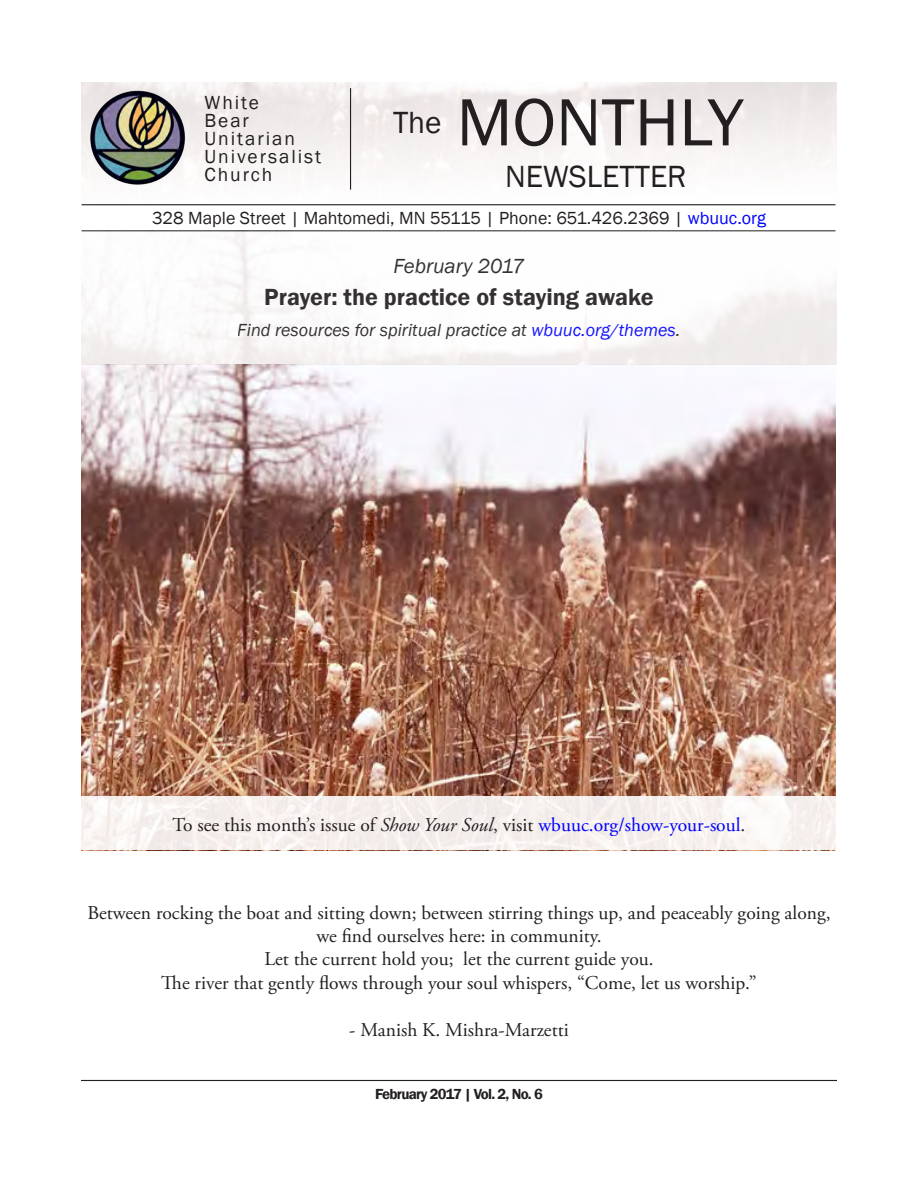
<style>
.page{position:relative;width:918px;height:1188px;background:#fff}
.page>*{position:absolute;margin:0;border:0;box-sizing:border-box;transform-origin:0 0}
.t1{font:69px "Franklin Gothic";color:#231f20}
.t2{font:31.5px "Franklin Gothic";color:#231f20}
.t3{font:600 24px "Franklin Gothic";color:#231f20}
.t4{font:italic 21px "Franklin Gothic";color:#231f20}
.t5{font:19.5px "Adobe Garamond Pro";color:#231f20}
.t6{font:19.5px "Franklin Gothic";letter-spacing:.1em;color:#231f20}
.t7{font:18px "Franklin Gothic";color:#231f20}
.t8{font:italic 18px "Franklin Gothic";color:#231f20}
.t9{font:600 15px "Franklin Gothic";letter-spacing:-.05em;color:#231f20}
.s1{color:#00f}
.s2{font-style:italic}
</style>
<div class="page">
<img style="left:81px;top:364px;width:756px;height:432px">
<div style="left:81px;top:796px;width:756px;height:54px;background:#f6f0ed"></div>
<hr style="left:81px;top:1080px;width:756px;height:1px;background:#231f20">
<hr style="left:82px;top:204px;width:753px;height:1px;background:#231f20">
<hr style="left:82px;top:230px;width:753px;height:1px;background:#231f20">
<hr style="left:350px;top:88px;width:1px;height:102px;background:#231f20">
<img style="left:86px;top:86px;width:103px;height:103px">
<p class="t6" style="left:205px;top:91px;width:56px">White</p>
<p class="t6" style="left:205px;top:109px;width:46px">Bear</p>
<p class="t6" style="left:205px;top:127px;width:92px">Unitarian</p>
<p class="t6" style="left:205px;top:145px;width:118px">Universalist</p>
<p class="t6" style="left:205px;top:163px;width:69px">Church</p>
<p class="t1" style="left:457px;top:80px;width:288px">MONTHLY</p>
<p class="t2" style="left:505px;top:156px;width:183px">NEWSLETTER</p>
<p class="t7" style="left:152px;top:207px;width:615px">328 Maple Street | Mahtomedi, MN 55115 | Phone: 651.426.2369 | <span class="s1">wbuuc.org</span></p>
<p class="t2" style="left:393px;top:103px;width:50px">The</p>
<p class="t4" style="left:393px;top:253px;width:133px">February 2017</p>
<p class="t3" style="left:264px;top:282px;width:391px">Prayer: the practice of staying awake</p>
<p class="t8" style="left:238px;top:319px;width:444px">Find resources for spiritual practice at <span class="s1">wbuuc.org/themes</span>.</p>
<p class="t5" style="left:173px;top:813px;width:574px">To see this month’s issue of <span class="s2">Show Your Soul</span>, visit <span class="s1">wbuuc.org/show-your-soul</span>.</p>
<p class="t5" style="left:87px;top:901px;width:745px">Between rocking the boat and sitting down; between stirring things up, and peaceably going along,</p>
<p class="t5" style="left:316px;top:924px;width:287px">we find ourselves here: in community.</p>
<p class="t5" style="left:264px;top:948px;width:391px">Let the current hold you; let the current guide you.</p>
<p class="t5" style="left:161px;top:971px;width:597px">The river that gently flows through your soul whispers, “Come, let us worship.”</p>
<p class="t5" style="left:349px;top:1018px;width:221px">- Manish K. Mishra-Marzetti</p>
<p class="t9" style="left:375px;top:1084px;width:169px">February 2017 | Vol. 2, No. 6</p>
</div>
